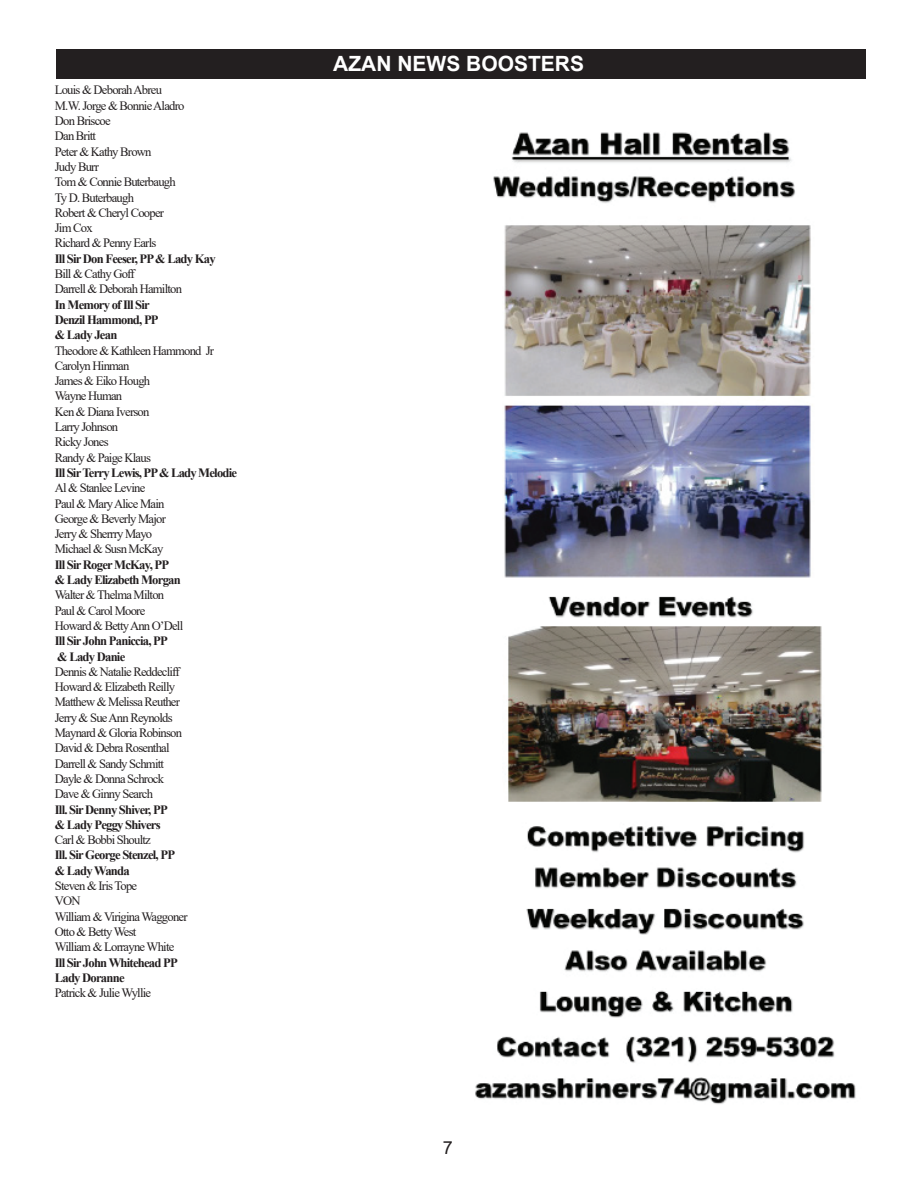
<style>
.page{position:relative;width:918px;height:1188px;background:#fff}
.page>*{position:absolute;margin:0;border:0;box-sizing:border-box;transform-origin:0 0}
.t1{font:700 21px "Arial";color:#fff}
.t2{font:18px "Arial";color:#231f20}
.t3{font:12.75px "Times New Roman";letter-spacing:-.06em;color:#231f20}
.t4{font:700 12.75px "Times New Roman";letter-spacing:-.06em;color:#231f20}
</style>
<div class="page">
<div style="left:56px;top:50px;width:810px;height:29px;background:#231f20"></div>
<img style="left:475px;top:132px;width:381px;height:972px">
<p class="t3" style="left:55px;top:81px;width:109px">Louis &amp; Deborah Abreu</p>
<p class="t3" style="left:55px;top:96px;width:131px">M.W. Jorge &amp; Bonnie Aladro</p>
<p class="t3" style="left:55px;top:112px;width:57px">Don Briscoe</p>
<p class="t3" style="left:55px;top:127px;width:43px">Dan Britt</p>
<p class="t3" style="left:55px;top:142px;width:98px">Peter &amp; Kathy Brown</p>
<p class="t3" style="left:55px;top:158px;width:46px">Judy Burr</p>
<p class="t3" style="left:55px;top:173px;width:122px">Tom &amp; Connie Buterbaugh</p>
<p class="t3" style="left:55px;top:188px;width:81px">Ty D. Buterbaugh</p>
<p class="t3" style="left:55px;top:204px;width:111px">Robert &amp; Cheryl Cooper</p>
<p class="t3" style="left:55px;top:219px;width:39px">Jim Cox</p>
<p class="t3" style="left:55px;top:234px;width:103px">Richard &amp; Penny Earls</p>
<p class="t4" style="left:55px;top:249px;width:162px">Ill Sir Don Feeser, PP &amp; Lady Kay</p>
<p class="t3" style="left:55px;top:265px;width:81px">Bill &amp; Cathy Goff</p>
<p class="t3" style="left:55px;top:280px;width:129px">Darrell &amp; Deborah Hamilton</p>
<p class="t4" style="left:55px;top:295px;width:96px">In Memory of Ill Sir</p>
<p class="t4" style="left:55px;top:310px;width:105px">Denzil Hammond, PP</p>
<p class="t4" style="left:55px;top:326px;width:64px">&amp; Lady Jean</p>
<p class="t3" style="left:55px;top:341px;width:161px">Theodore &amp; Kathleen Hammond Jr</p>
<p class="t3" style="left:55px;top:357px;width:76px">Carolyn Hinman</p>
<p class="t3" style="left:55px;top:372px;width:97px">James &amp; Eiko Hough</p>
<p class="t3" style="left:55px;top:387px;width:69px">Wayne Human</p>
<p class="t3" style="left:55px;top:402px;width:96px">Ken &amp; Diana Iverson</p>
<p class="t3" style="left:55px;top:418px;width:65px">Larry Johnson</p>
<p class="t3" style="left:55px;top:433px;width:55px">Ricky Jones</p>
<p class="t3" style="left:55px;top:448px;width:98px">Randy &amp; Paige Klaus</p>
<p class="t4" style="left:55px;top:463px;width:184px">Ill Sir Terry Lewis, PP &amp; Lady Melodie</p>
<p class="t3" style="left:55px;top:479px;width:92px">Al &amp; Stanlee Levine</p>
<p class="t3" style="left:55px;top:494px;width:111px">Paul &amp; Mary Alice Main</p>
<p class="t3" style="left:55px;top:510px;width:113px">George &amp; Beverly Major</p>
<p class="t3" style="left:55px;top:525px;width:99px">Jerry &amp; Sherrry Mayo</p>
<p class="t3" style="left:55px;top:540px;width:110px">Michael &amp; Susn McKay</p>
<p class="t4" style="left:55px;top:555px;width:116px">Ill Sir Roger McKay, PP</p>
<p class="t4" style="left:55px;top:571px;width:128px">&amp; Lady Elizabeth Morgan</p>
<p class="t3" style="left:55px;top:586px;width:111px">Walter &amp; Thelma Milton</p>
<p class="t3" style="left:55px;top:601px;width:92px">Paul &amp; Carol Moore</p>
<p class="t3" style="left:55px;top:617px;width:130px">Howard &amp; Betty Ann O’Dell</p>
<p class="t4" style="left:55px;top:632px;width:115px">Ill Sir John Paniccia, PP</p>
<p class="t4" style="left:57px;top:647px;width:70px">&amp; Lady Danie</p>
<p class="t3" style="left:55px;top:663px;width:126px">Dennis &amp; Natalie Reddecliff</p>
<p class="t3" style="left:55px;top:678px;width:122px">Howard &amp; Elizabeth Reilly</p>
<p class="t3" style="left:55px;top:693px;width:127px">Matthew &amp; Melissa Reuther</p>
<p class="t3" style="left:55px;top:708px;width:119px">Jerry &amp; Sue Ann Reynolds</p>
<p class="t3" style="left:55px;top:724px;width:129px">Maynard &amp; Gloria Robinson</p>
<p class="t3" style="left:55px;top:739px;width:116px">David &amp; Debra Rosenthal</p>
<p class="t3" style="left:55px;top:754px;width:111px">Darrell &amp; Sandy Schmitt</p>
<p class="t3" style="left:55px;top:770px;width:111px">Dayle &amp; Donna Schrock</p>
<p class="t3" style="left:55px;top:785px;width:100px">Dave &amp; Ginny Search</p>
<p class="t4" style="left:55px;top:800px;width:114px">Ill. Sir Denny Shiver, PP</p>
<p class="t4" style="left:55px;top:815px;width:107px">&amp; Lady Peggy Shivers</p>
<p class="t3" style="left:55px;top:831px;width:98px">Carl &amp; Bobbi Shoultz</p>
<p class="t4" style="left:55px;top:846px;width:122px">Ill. Sir George Stenzel, PP</p>
<p class="t4" style="left:55px;top:861px;width:76px">&amp; Lady Wanda</p>
<p class="t3" style="left:55px;top:877px;width:84px">Steven &amp; Iris Tope</p>
<p class="t3" style="left:55px;top:892px;width:27px">VON</p>
<p class="t3" style="left:55px;top:907px;width:134px">William &amp; Virigina Waggoner</p>
<p class="t3" style="left:55px;top:923px;width:83px">Otto &amp; Betty West</p>
<p class="t3" style="left:55px;top:938px;width:121px">William &amp; Lorrayne White</p>
<p class="t4" style="left:55px;top:953px;width:125px">Ill Sir John Whitehead PP</p>
<p class="t4" style="left:55px;top:968px;width:71px">Lady Doranne</p>
<p class="t3" style="left:55px;top:984px;width:98px">Patrick &amp; Julie Wyllie</p>
<p class="t1" style="left:333px;top:49px;width:252px">AZAN NEWS BOOSTERS</p>
<p class="t2" style="left:443px;top:1135px;width:12px">7</p>
</div>
